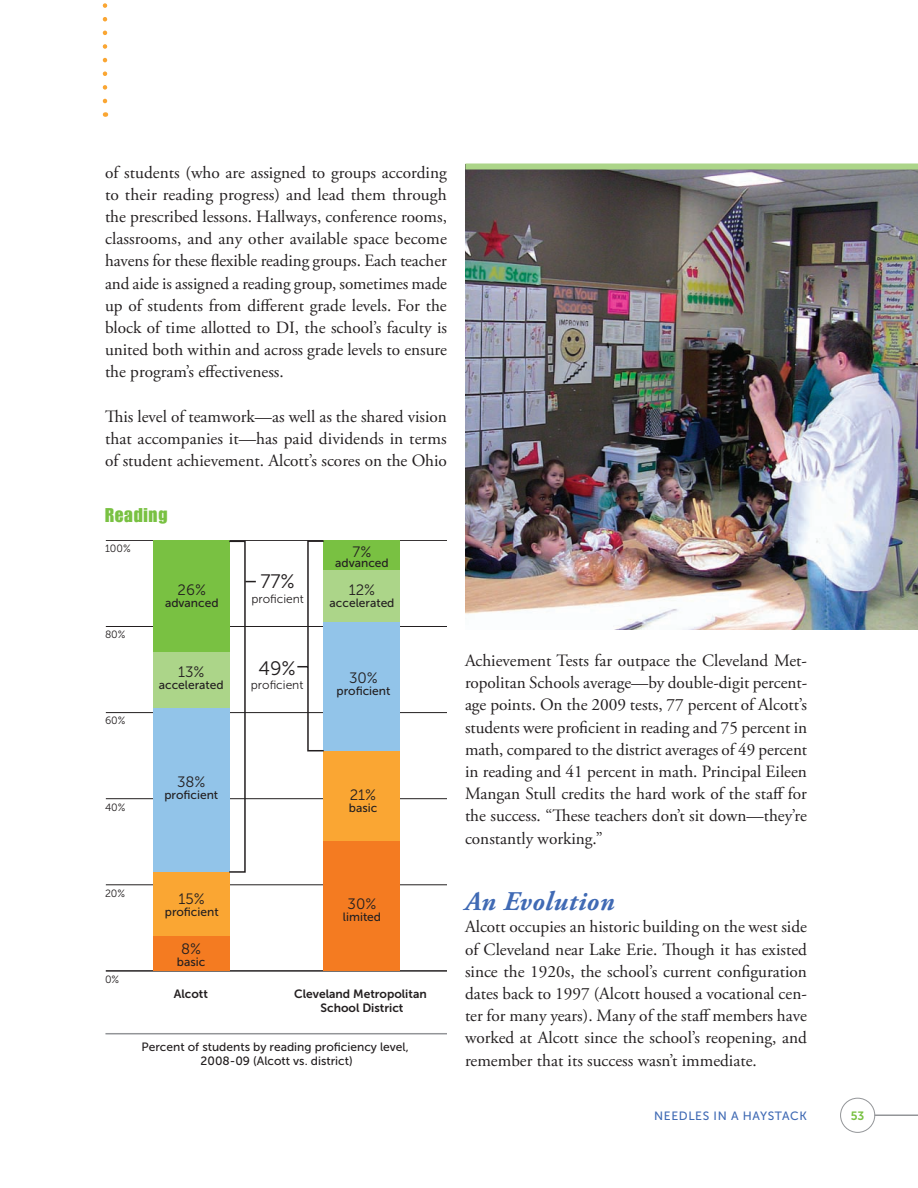
<style>
.page{position:relative;width:918px;height:1188px;background:#fff}
.page>*{position:absolute;margin:0;border:0;box-sizing:border-box;transform-origin:0 0}
.t1{font:italic 700 27px "Adobe Garamond Pro";letter-spacing:.02em;color:#406ab4}
.t2{font:19.5px "Impact";letter-spacing:.04em;color:#79c142}
.t3{font:19.5px "Museo Sans 300";color:#231f20}
.t4{font:17.25px/22.2px "Adobe Garamond Pro";color:#231f20;text-align:justify}
.t5{font:15px "Museo Sans 300";color:#231f20}
.t6{font:12px/14.4px "Museo Sans 500";color:#231f20;text-align:center}
.t7{font:12px/14.4px "Museo Sans 700";color:#231f20;text-align:center}
.t8{font:12px "Museo Sans 300";color:#231f20}
.t9{font:12px "Museo Sans 500";letter-spacing:.05em;color:#406ab4}
.t10{font:12px "Museo Sans 700";color:#79c142}
.t11{font:10.5px "Museo Sans 300";color:#231f20}
</style>
<div class="page">
<hr style="left:875px;top:1114px;width:43px;height:2px;background:#939598">
<div style="left:840px;top:1098px;width:35px;height:35px;border:1px solid #939598;border-radius:50%"></div>
<svg style="left:103px;top:3px;width:4px;height:98px"></svg>
<hr style="left:106px;top:971px;width:341px;height:1px;background:#231f20">
<hr style="left:106px;top:885px;width:341px;height:1px;background:#231f20">
<hr style="left:106px;top:798px;width:341px;height:1px;background:#231f20">
<hr style="left:106px;top:712px;width:341px;height:1px;background:#231f20">
<hr style="left:106px;top:626px;width:341px;height:1px;background:#231f20">
<hr style="left:106px;top:540px;width:341px;height:1px;background:#231f20">
<div style="left:153px;top:540px;width:77px;height:112px;background:#79c142"></div>
<div style="left:323px;top:540px;width:77px;height:31px;background:#79c142"></div>
<div style="left:153px;top:652px;width:77px;height:56px;background:#acd589"></div>
<div style="left:323px;top:571px;width:77px;height:51px;background:#acd589"></div>
<div style="left:153px;top:708px;width:77px;height:164px;background:#92c4e9"></div>
<div style="left:323px;top:622px;width:77px;height:129px;background:#92c4e9"></div>
<div style="left:153px;top:872px;width:77px;height:64px;background:#faa633"></div>
<div style="left:323px;top:751px;width:77px;height:91px;background:#faa633"></div>
<div style="left:153px;top:936px;width:77px;height:35px;background:#f47b21"></div>
<div style="left:323px;top:842px;width:77px;height:129px;background:#f47b21"></div>
<svg style="left:244px;top:540px;width:81px;height:212px"></svg>
<hr style="left:105px;top:1033px;width:342px;height:1px;background:#939598">
<img style="left:465px;top:170px;width:453px;height:460px">
<div style="left:465px;top:164px;width:453px;height:6px;background:#acd589"></div>
<p class="t4" style="left:105px;top:162px;width:344px">of students (who are assigned to groups according to their reading progress) and lead them through the prescribed lessons. Hallways, conference rooms, classrooms, and any other available space become havens for these flexible reading groups. Each teacher and aide is assigned a reading group, sometimes made up of students from different grade levels. For the block of time allotted to DI, the school’s faculty is united both within and across grade levels to ensure the program’s effectiveness.</p>
<p class="t4" style="left:105px;top:406px;width:344px">This level of teamwork—as well as the shared vision that accompanies it—has paid dividends in terms of student achievement. Alcott’s scores on the Ohio</p>
<p class="t2" style="left:105px;top:503px;width:64px">Reading</p>
<p class="t11" style="left:105px;top:543px;width:27px">100%</p>
<p class="t11" style="left:105px;top:629px;width:22px">80%</p>
<p class="t11" style="left:105px;top:715px;width:22px">60%</p>
<p class="t11" style="left:105px;top:801px;width:22px">40%</p>
<p class="t5" style="left:178px;top:581px;width:30px">26%</p>
<p class="t6" style="left:165px;top:595px;width:55px">advanced</p>
<p class="t5" style="left:178px;top:664px;width:28px">13%</p>
<p class="t6" style="left:159px;top:678px;width:66px">accelerated</p>
<p class="t5" style="left:177px;top:773px;width:30px">38%</p>
<p class="t6" style="left:164px;top:787px;width:55px">proficient</p>
<p class="t3" style="left:260px;top:571px;width:36px">77%</p>
<p class="t8" style="left:251px;top:592px;width:54px">proficient</p>
<p class="t3" style="left:258px;top:658px;width:39px">49%</p>
<p class="t8" style="left:251px;top:679px;width:54px">proficient</p>
<p class="t5" style="left:353px;top:543px;width:20px">7%</p>
<p class="t6" style="left:335px;top:556px;width:55px">advanced</p>
<p class="t5" style="left:349px;top:581px;width:28px">12%</p>
<p class="t6" style="left:330px;top:595px;width:66px">accelerated</p>
<p class="t5" style="left:349px;top:670px;width:30px">30%</p>
<p class="t6" style="left:337px;top:684px;width:55px">proficient</p>
<p class="t5" style="left:350px;top:787px;width:28px">21%</p>
<p class="t6" style="left:349px;top:801px;width:30px">basic</p>
<p class="t11" style="left:105px;top:887px;width:22px">20%</p>
<p class="t11" style="left:105px;top:974px;width:16px">0%</p>
<p class="t5" style="left:179px;top:891px;width:28px">15%</p>
<p class="t6" style="left:165px;top:905px;width:55px">proficient</p>
<p class="t5" style="left:181px;top:941px;width:21px">8%</p>
<p class="t6" style="left:177px;top:955px;width:30px">basic</p>
<p class="t5" style="left:348px;top:896px;width:30px">30%</p>
<p class="t6" style="left:343px;top:910px;width:40px">limited</p>
<p class="t7" style="left:174px;top:986px;width:36px">Alcott</p>
<p class="t7" style="left:294px;top:986px;width:134px">Cleveland Metropolitan<br>School District</p>
<p class="t6" style="left:142px;top:1039px;width:269px">Percent of students by reading proficiency level,<br>2008-09 (Alcott vs. district)</p>
<p class="t4" style="left:465px;top:650px;width:344px">Achievement Tests far outpace the Cleveland Met&shy;ropolitan Schools average—by double-digit percent&shy;age points. On the 2009 tests, 77 percent of Alcott’s students were proficient in reading and 75 percent in math, compared to the district averages of 49 percent in reading and 41 percent in math. Principal Eileen Mangan Stull credits the hard work of the staff for the success. “These teachers don’t sit down—they’re constantly working.”</p>
<h1 class="t1" style="left:465px;top:886px;width:151px">An Evolution</h1>
<p class="t4" style="left:465px;top:916px;width:343px">Alcott occupies an historic building on the west side of Cleveland near Lake Erie. Though it has existed since the 1920s, the school’s current configuration dates back to 1997 (Alcott housed a vocational cen&shy;ter for many years). Many of the staff members have worked at Alcott since the school’s reopening, and remember that its success wasn’t immediate.</p>
<p class="t9" style="left:654px;top:1109px;width:9px">Need</p>
<p class="t9" style="left:688px;top:1109px;width:119px">les i n a Haystack</p>
<p class="t10" style="left:851px;top:1109px;width:15px">53</p>
</div>
